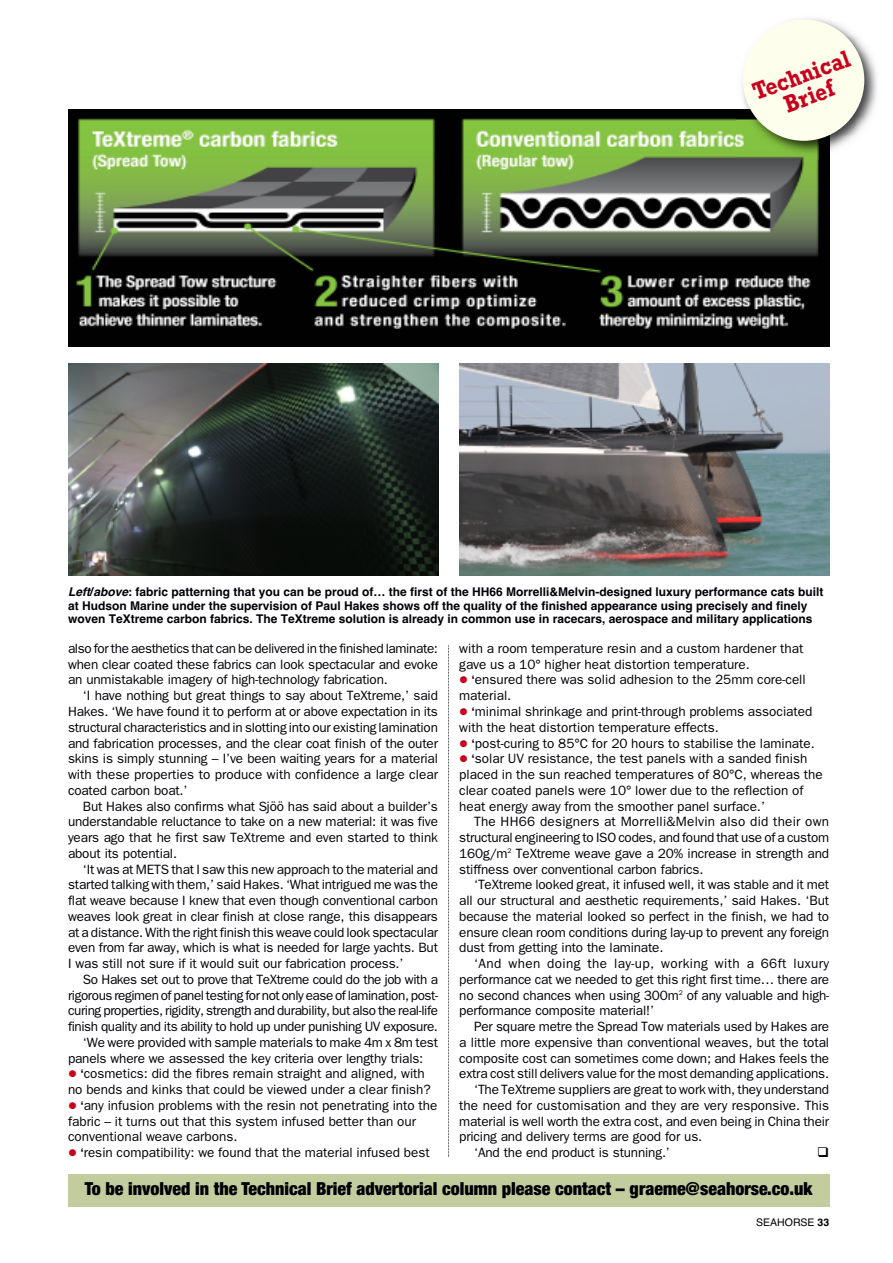
<style>
.page{position:relative;width:893px;height:1263px;background:#fff}
.page>*{position:absolute;margin:0;border:0;box-sizing:border-box;transform-origin:0 0}
.t1{font:700 24.75px/22.4px "Rockwell";color:#c9001c;text-align:center;scale:.85 1}
.t2{font:900 condensed 18px "Helvetica Neue";color:#000006}
.t3{font:13.5px/15.8px "Franklin Gothic";letter-spacing:-.01em;color:#000006;text-align:justify}
.t4{font:13.5px "Franklin Gothic";letter-spacing:-.03em;color:#000006}
.t5{font:700 12px/13.5px "Helvetica";color:#000006}
.t6{font:10.5px "Helvetica";color:#000006}
.s1{font-style:italic}
.s2{color:#c9001c}
.s3{font-family:"Trade Gothic Bold Two";font-size:12px}
.s4{font-weight:700}
</style>
<div class="page">
<svg style="left:448px;top:645px;width:1px;height:512px"></svg>
<img style="left:68px;top:109px;width:762px;height:237px">
<img style="left:68px;top:363px;width:371px;height:213px">
<img style="left:459px;top:363px;width:371px;height:213px">
<img style="left:736px;top:18px;width:141px;height:142px">
<div style="left:743px;top:19px;width:121px;height:122px;background:#fdffec;border-radius:50%"></div>
<div style="left:68px;top:1174px;width:761px;height:32px;background:#c2cc9c"></div>
<h1 class="t1" style="left:750px;top:82px;width:121px;rotate:-20deg">Technical<br>Brief</h1>
<p class="t5" style="left:68px;top:585px;width:757px"><span class="s1">Left</span>/<span class="s1">above</span>: fabric patterning that you can be proud of… the first of the HH66 Morrelli&amp;Melvin-designed luxury performance cats built at Hudson Marine under the supervision of Paul Hakes shows off the quality of the finished appearance using precisely and finely woven TeXtreme carbon fabrics. The TeXtreme solution is already in common use in racecars, aerospace and military applications</p>
<p class="t3" style="left:68px;top:640px;width:371px">also for the aesthetics that can be delivered in the finished laminate: when clear coated these fabrics can look spectacular and evoke an unmistakable imagery of high-technology fabrication.</p>
<p class="t3" style="left:68px;top:688px;width:371px;text-indent:15px">‘I have nothing but great things to say about TeXtreme,’ said Hakes. ‘We have found it to perform at or above expectation in its structural characteristics and in slotting into our existing lamination and fabrication processes, and the clear coat finish of the outer skins is simply stunning – I’ve been waiting years for a material with these properties to produce with confidence a large clear coated carbon boat.’</p>
<p class="t3" style="left:68px;top:798px;width:371px;text-indent:15px">But Hakes also confirms what Sjöö has said about a builder’s understandable reluctance to take on a new material: it was five years ago that he first saw TeXtreme and even started to think about its potential.</p>
<p class="t3" style="left:68px;top:861px;width:371px;text-indent:15px">‘It was at METS that I saw this new approach to the material and started talking with them,’ said Hakes. ‘What intrigued me was the flat weave because I knew that even though conventional carbon weaves look great in clear finish at close range, this disappears at a distance. With the right finish this weave could look spectacular even from far away, which is what is needed for large yachts. But I was still not sure if it would suit our fabrication process.’</p>
<p class="t4" style="left:83px;top:971px;width:357px">So Hakes set out to prove that TeXtreme could do the job with a</p>
<p class="t4" style="left:68px;top:987px;width:371px">rigorous regimen of panel testing for not only ease of lamination, post-</p>
<p class="t4" style="left:68px;top:1003px;width:371px">curing properties, rigidity, strength and durability, but also the real-life</p>
<p class="t4" style="left:68px;top:1018px;width:371px">finish quality and its ability to hold up under punishing UV exposure.</p>
<p class="t3" style="left:83px;top:1034px;width:357px">‘We were provided with sample materials to make 4m x 8m test</p>
<p class="t3" style="left:68px;top:1050px;width:357px">panels where we assessed the key criteria over lengthy trials:</p>
<p class="t3" style="left:68px;top:1066px;width:364px"><span class="s2">●</span> <span class="s3">‘</span>cosmetics: did the fibres remain straight and aligned, with no bends and kinks that could be viewed under a clear finish?</p>
<p class="t3" style="left:68px;top:1097px;width:371px;text-align:left"><span class="s2">●</span> <span class="s3">‘</span>any infusion problems with the resin not penetrating into the fabric – it turns out that this system infused better than our conventional weave carbons.</p>
<p class="t3" style="left:68px;top:1144px;width:363px"><span class="s2">●</span> <span class="s3">‘</span>resin compatibility: we found that the material infused best</p>
<p class="t3" style="left:459px;top:640px;width:346px">with a room temperature resin and a custom hardener that gave us a 10° higher heat distortion temperature.</p>
<p class="t3" style="left:459px;top:672px;width:348px"><span class="s2">●</span> <span class="s3">‘</span>ensured there was solid adhesion to the 25mm core-cell material.</p>
<p class="t3" style="left:459px;top:703px;width:355px"><span class="s2">●</span> <span class="s3">‘</span>minimal shrinkage and print-through problems associated with the heat distortion temperature effects.</p>
<p class="t3" style="left:459px;top:735px;width:357px"><span class="s2">●</span> <span class="s3">‘</span>post-curing to 85°C for 20 hours to stabilise the laminate.</p>
<p class="t3" style="left:459px;top:751px;width:365px;text-align:left"><span class="s2">●</span> <span class="s3">‘</span>solar UV resistance, the test panels with a sanded finish placed in the sun reached temperatures of 80°C, whereas the clear coated panels were 10° lower due to the reflection of heat energy away from the smoother panel surface.’</p>
<p class="t3" style="left:459px;top:814px;width:371px;text-indent:15px">The HH66 designers at Morrelli&amp;Melvin also did their own structural engineering to ISO codes, and found that use of a custom 160g/m<sup>2</sup> TeXtreme weave gave a 20% increase in strength and stiffness over conventional carbon fabrics.</p>
<p class="t3" style="left:459px;top:877px;width:371px;text-indent:15px">‘TeXtreme looked great, it infused well, it was stable and it met all our structural and aesthetic requirements,’ said Hakes. ‘But because the material looked so perfect in the finish, we had to ensure clean room conditions during lay-up to prevent any foreign dust from getting into the laminate.</p>
<p class="t3" style="left:459px;top:955px;width:371px;text-indent:15px">‘And when doing the lay-up, working with a 66ft luxury performance cat we needed to get this right first time… there are no second chances when using 300m<sup>2</sup> of any valuable and high&shy;performance composite material!’</p>
<p class="t3" style="left:474px;top:1018px;width:357px">Per square metre the Spread Tow materials used by Hakes are</p>
<p class="t3" style="left:459px;top:1034px;width:371px">a little more expensive than conventional weaves, but the total</p>
<p class="t3" style="left:459px;top:1050px;width:371px">composite cost can sometimes come down; and Hakes feels the</p>
<p class="t3" style="left:459px;top:1066px;width:371px">extra cost still delivers value for the most demanding applications.</p>
<p class="t3" style="left:474px;top:1081px;width:357px">‘The TeXtreme suppliers are great to work with, they understand</p>
<p class="t3" style="left:459px;top:1097px;width:371px">the need for customisation and they are very responsive. This</p>
<p class="t3" style="left:459px;top:1113px;width:371px">material is well worth the extra cost, and even being in China their</p>
<p class="t3" style="left:459px;top:1129px;width:244px">pricing and delivery terms are good for us.</p>
<p class="t3" style="left:474px;top:1144px;width:197px">‘And the end product is stunning.’</p>
<h2 class="t2" style="left:85px;top:1182px;width:729px">To be involved in the Technical Brief advertorial column please contact – graeme@seahorse.co.uk</h2>
<p class="t6" style="left:756px;top:1216px;width:74px">SEAHORSE <span class="s4">33</span></p>
</div>
